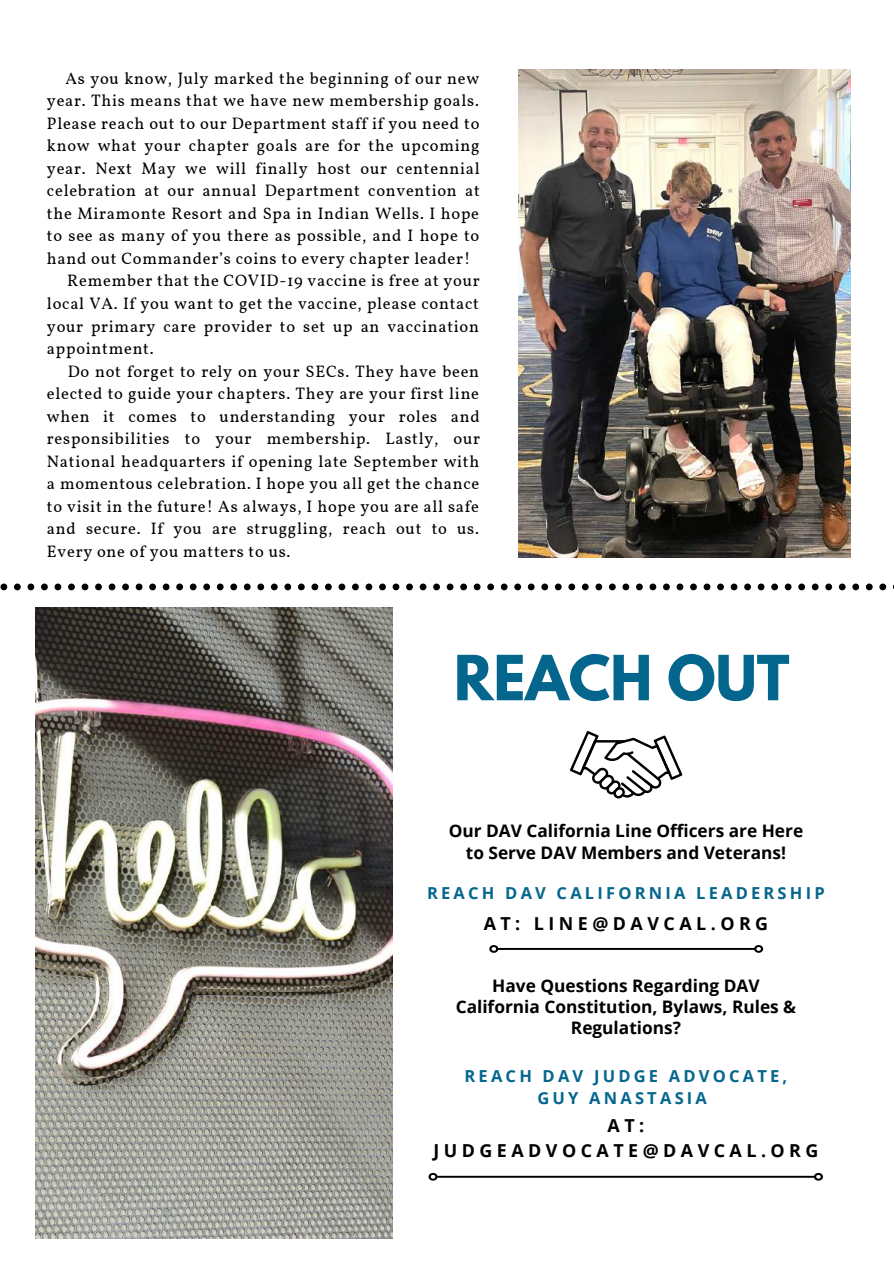
<style>
.page{position:relative;width:894px;height:1264px;background:#fff}
.page>*{position:absolute;margin:0;border:0;box-sizing:border-box;transform-origin:0 0}
.t1{font:700 55.05px "League Spartan";color:#05668d}
.t2{font:700 17.85px/24.8px "Open Sans";letter-spacing:.25em;color:#000;text-align:center}
.t3{font:700 17.25px/21.5px "Open Sans";color:#000;text-align:center}
.t4{font:16.5px "Vollkorn";letter-spacing:.045em;color:#000}
.t5{font:700 16.5px/22.5px "Open Sans";letter-spacing:.195em;color:#05668d;text-align:center}
</style>
<div class="page">
<img style="left:35px;top:607px;width:357px;height:631px">
<svg style="left:570px;top:731px;width:112px;height:67px"></svg>
<hr style="left:498px;top:947px;width:255px;height:3px;background:#000">
<svg style="left:489px;top:945px;width:11px;height:8px"></svg>
<svg style="left:752px;top:945px;width:12px;height:8px"></svg>
<hr style="left:437px;top:1175px;width:376px;height:2px;background:#000">
<svg style="left:428px;top:1172px;width:11px;height:9px"></svg>
<svg style="left:812px;top:1172px;width:11px;height:9px"></svg>
<img style="left:518px;top:70px;width:332px;height:487px">
<svg style="left:0;top:583px;width:887px;height:7px"></svg>
<p class="t4" style="left:65px;top:68px;width:415px">As you know, July marked the beginning of our new</p>
<p class="t4" style="left:47px;top:90px;width:433px">year. This means that we have new membership goals.</p>
<p class="t4" style="left:47px;top:113px;width:434px">Please reach out to our Department staff if you need to</p>
<p class="t4" style="left:47px;top:136px;width:434px">know what your chapter goals are for the upcoming</p>
<p class="t4" style="left:47px;top:158px;width:434px">year. Next May we will finally host our centennial</p>
<p class="t4" style="left:47px;top:181px;width:434px">celebration at our annual Department convention at</p>
<p class="t4" style="left:47px;top:203px;width:433px">the Miramonte Resort and Spa in Indian Wells. I hope</p>
<p class="t4" style="left:47px;top:226px;width:434px">to see as many of you there as possible, and I hope to</p>
<p class="t4" style="left:47px;top:248px;width:425px">hand out Commander’s coins to every chapter leader!</p>
<p class="t4" style="left:67px;top:271px;width:414px">Remember that the COVID-19 vaccine is free at your</p>
<p class="t4" style="left:47px;top:293px;width:433px">local VA. If you want to get the vaccine, please contact</p>
<p class="t4" style="left:47px;top:316px;width:433px">your primary care provider to set up an vaccination</p>
<p class="t4" style="left:47px;top:338px;width:108px">appointment.</p>
<p class="t4" style="left:68px;top:361px;width:413px">Do not forget to rely on your SECs. They have been</p>
<p class="t4" style="left:47px;top:383px;width:433px">elected to guide your chapters. They are your first line</p>
<p class="t4" style="left:47px;top:406px;width:434px">when it comes to understanding your roles and</p>
<p class="t4" style="left:47px;top:428px;width:434px">responsibilities to your membership. Lastly, our</p>
<p class="t4" style="left:47px;top:451px;width:433px">National headquarters if opening late September with</p>
<p class="t4" style="left:47px;top:473px;width:434px">a momentous celebration. I hope you all get the chance</p>
<p class="t4" style="left:47px;top:496px;width:433px">to visit in the future! As always, I hope you are all safe</p>
<p class="t4" style="left:47px;top:518px;width:433px">and secure. If you are struggling, reach out to us.</p>
<p class="t4" style="left:47px;top:541px;width:245px">Every one of you matters to us.</p>
<h1 class="t1" style="left:454px;top:650px;width:337px">REACH OUT</h1>
<p class="t3" style="left:448px;top:819px;width:356px">Our DAV California Line Officers are Here to Serve DAV Members and Veterans!</p>
<p class="t5" style="left:427px;top:881px;width:399px">REACH DAV CALIFORNIA LEADERSHIP</p>
<p class="t2" style="left:483px;top:910px;width:286px">AT: LINE@DAVCAL.ORG</p>
<p class="t3" style="left:455px;top:974px;width:342px">Have Questions Regarding DAV<br>California Constitution, Bylaws, Rules &amp;<br>Regulations?</p>
<p class="t5" style="left:464px;top:1063px;width:324px">REACH DAV JUDGE ADVOCATE,<br>GUY ANASTASIA</p>
<p class="t2" style="left:433px;top:1112px;width:386px">AT:<br>JUDGEADVOCATE@DAVCAL.ORG</p>
</div>
